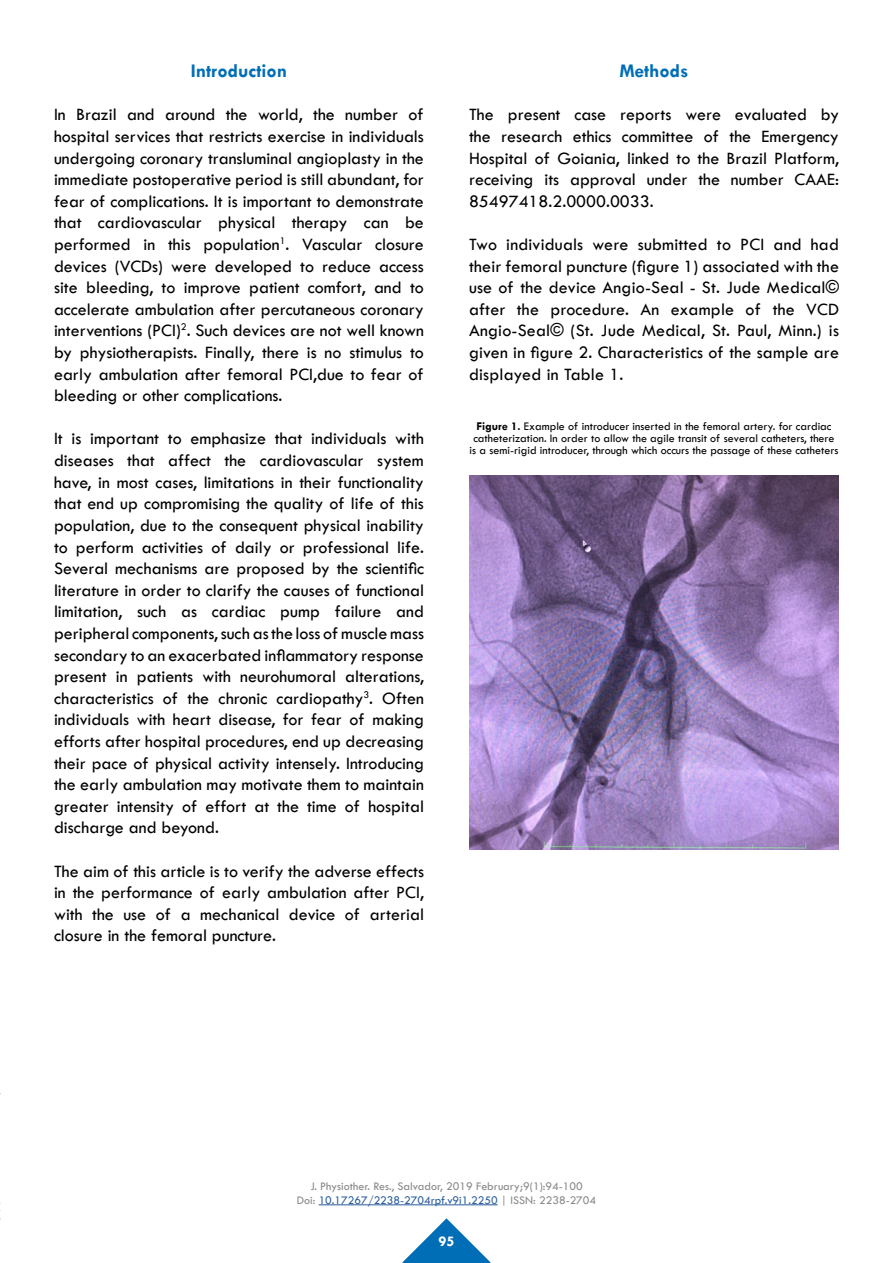
<style>
.page{position:relative;width:893px;height:1263px;background:#fff}
.page>*{position:absolute;margin:0;border:0;box-sizing:border-box;transform-origin:0 0}
.t1{font:700 19.5px "Tw Cen";color:#006eb7}
.t2{font:18px/21.6px "Tw Cen";color:#000;text-align:justify}
.t3{font:700 15px "Tw Cen";color:#fff}
.t4{font:12px/12px "Tw Cen";color:#000;text-align:center}
.t5{font:12px/14.4px "Tw Cen";color:#878787;text-align:center}
.s1{font-weight:700}
.s2{color:#275b9b}
</style>
<div class="page">
<svg style="left:402px;top:1218px;width:89px;height:45px"></svg>
<hr style="left:319px;top:1204px;width:179px;height:1px;background:#275b9b">
<img style="left:469px;top:476px;width:370px;height:373px">
<p class="t1" style="left:191px;top:59px;width:98px">Introduction</p>
<p class="t2" style="left:54px;top:104px;width:371px">In Brazil and around the world, the number of hospital services that restricts exercise in individuals undergoing coronary transluminal angioplasty in the immediate postoperative period is still abundant, for fear of complications. It is important to demonstrate that cardiovascular physical therapy can be performed in this population<sup>1</sup>. Vascular closure devices (VCDs) were developed to reduce access site bleeding, to improve patient comfort, and to accelerate ambulation after percutaneous coronary interventions (PCI)<sup>2</sup>. Such devices are not well known by physiotherapists. Finally, there is no stimulus to early ambulation after femoral PCI,due to fear of bleeding or other complications.</p>
<p class="t2" style="left:54px;top:428px;width:371px">It is important to emphasize that individuals with diseases that affect the cardiovascular system have, in most cases, limitations in their functionality that end up compromising the quality of life of this population, due to the consequent physical inability to perform activities of daily or professional life.<br>Several mechanisms are proposed by the scientific literature in order to clarify the causes of functional limitation, such as cardiac pump failure and peripheral components, such as the loss of muscle mass secondary to an exacerbated inflammatory response present in patients with neurohumoral alterations, characteristics of the chronic cardiopathy<sup>3</sup>. Often individuals with heart disease, for fear of making efforts after hospital procedures, end up decreasing their pace of physical activity intensely. Introducing the early ambulation may motivate them to maintain greater intensity of effort at the time of hospital discharge and beyond.</p>
<p class="t2" style="left:54px;top:860px;width:371px">The aim of this article is to verify the adverse effects in the performance of early ambulation after PCI, with the use of a mechanical device of arterial closure in the femoral puncture.</p>
<p class="t1" style="left:619px;top:59px;width:71px">Methods</p>
<p class="t2" style="left:469px;top:104px;width:371px">The present case reports were evaluated by the research ethics committee of the Emergency Hospital of Goiania, linked to the Brazil Platform, receiving its approval under the number CAAE:<br>85497418.2.0000.0033.</p>
<p class="t2" style="left:469px;top:233px;width:371px">Two individuals were submitted to PCI and had their femoral puncture (figure 1) associated with the use of the device Angio-Seal - St. Jude Medical© after the procedure. An example of the VCD Angio-Seal© (St. Jude Medical, St. Paul, Minn.) is given in figure 2. Characteristics of the sample are displayed in Table 1.</p>
<p class="t4" style="left:470px;top:420px;width:370px"><span class="s1">Figure 1.</span> Example of introducer inserted in the femoral artery. for cardiac catheterization. In order to allow the agile transit of several catheters, there is a semi-rigid introducer, through which occurs the passage of these catheters</p>
<p class="t5" style="left:297px;top:1178px;width:301px">J. Physiother. Res., Salvador, 2019 February;9(1):94-100<br>Doi: <span class="s2">10.17267/2238-2704rpf.v9i1.2250</span> | ISSN: 2238-2704</p>
<p class="t3" style="left:438px;top:1232px;width:17px">95</p>
</div>
